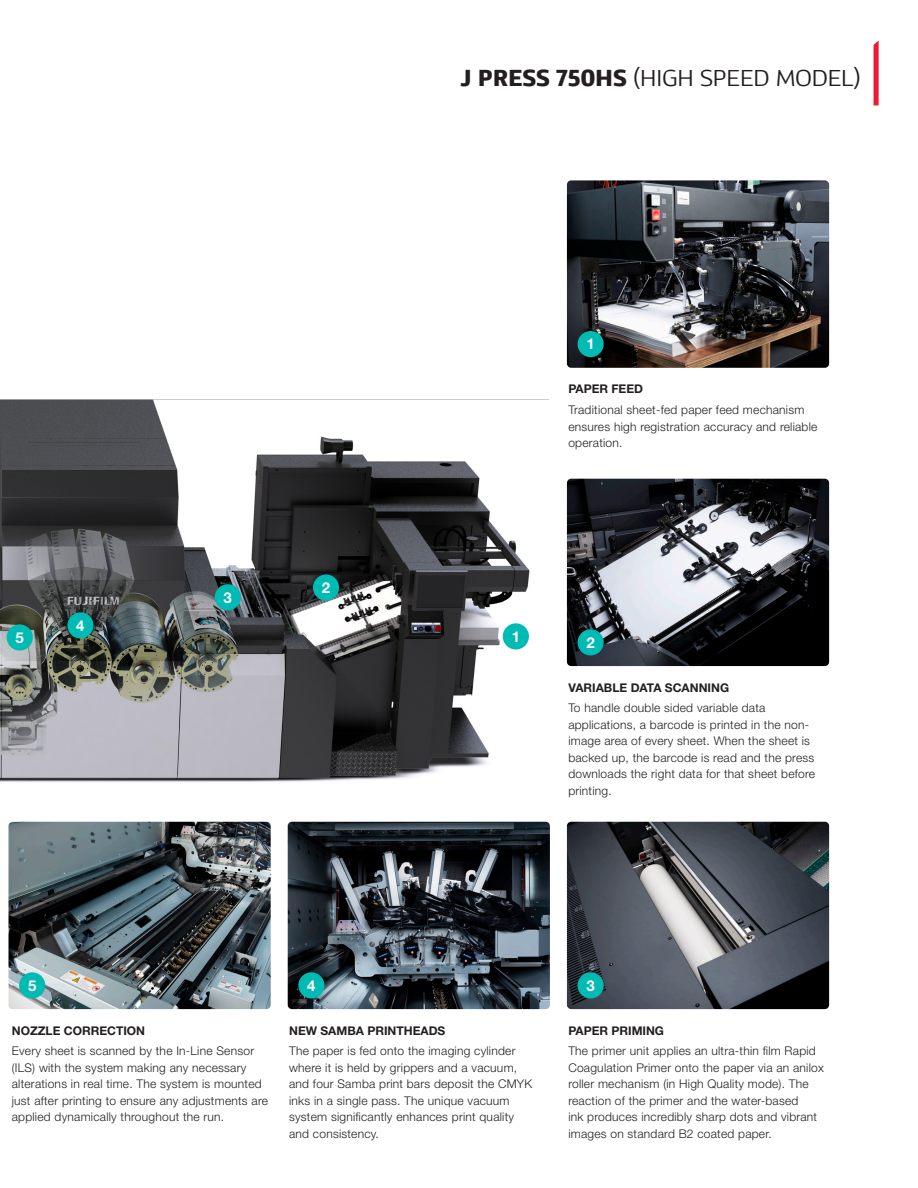
<style>
.page{position:relative;width:918px;height:1188px;background:#fff}
.page>*{position:absolute;margin:0;border:0;box-sizing:border-box;transform-origin:0 0}
.Page_-_header{font:300 22.5px "Kandin";letter-spacing:-.01em;color:#231f20}
.Engineering_-_number{font:700 15px "Helvetica Neue LT Std";color:#fff}
.Engineering_-_body_t{font:300 12px/16.5px "Helvetica Neue LT Std";letter-spacing:.02em;color:#231f20}
.Engineering_-_para_h{font:700 12px "Helvetica Neue LT Std";color:#231f20}
.s1{font-weight:800}
</style>
<div class="page">
<img style="left:0;top:399px;width:549px;height:507px">
<div style="left:503px;top:623px;width:26px;height:26px;background:#00bbb4;border-radius:50%"></div>
<div style="left:313px;top:575px;width:26px;height:26px;background:#00bbb4;border-radius:50%"></div>
<div style="left:215px;top:584px;width:26px;height:26px;background:#00bbb4;border-radius:50%"></div>
<div style="left:67px;top:612px;width:27px;height:27px;background:#00bbb4;border-radius:50%"></div>
<div style="left:7px;top:624px;width:26px;height:27px;background:#00bbb4;border-radius:50%"></div>
<img style="left:567px;top:822px;width:262px;height:187px">
<img style="left:288px;top:822px;width:262px;height:187px">
<img style="left:9px;top:822px;width:262px;height:187px">
<img style="left:567px;top:180px;width:262px;height:188px">
<img style="left:567px;top:479px;width:262px;height:187px">
<div style="left:578px;top:331px;width:26px;height:26px;background:#00bbb4;border-radius:50%"></div>
<div style="left:578px;top:629px;width:26px;height:26px;background:#00bbb4;border-radius:50%"></div>
<div style="left:578px;top:972px;width:26px;height:26px;background:#00bbb4;border-radius:50%"></div>
<div style="left:298px;top:972px;width:27px;height:26px;background:#00bbb4;border-radius:50%"></div>
<div style="left:19px;top:972px;width:26px;height:26px;background:#00bbb4;border-radius:50%"></div>
<svg style="left:874px;top:40px;width:5px;height:65px"></svg>
<p class="Page_-_header" style="left:460px;top:63px;width:402px"><span class="s1">J PRESS 750HS</span> (HIGH SPEED MODEL)</p>
<p class="Engineering_-_number" style="left:586px;top:335px;width:10px">1</p>
<p class="Engineering_-_number" style="left:16px;top:628px;width:10px">5</p>
<p class="Engineering_-_number" style="left:76px;top:616px;width:10px">4</p>
<p class="Engineering_-_number" style="left:224px;top:588px;width:10px">3</p>
<p class="Engineering_-_number" style="left:322px;top:578px;width:10px">2</p>
<p class="Engineering_-_para_h" style="left:568px;top:382px;width:76px">PAPER FEED</p>
<p class="Engineering_-_body_t" style="left:568px;top:401px;width:251px">Traditional sheet-fed paper feed mechanism ensures high registration accuracy and reliable operation.</p>
<p class="Engineering_-_number" style="left:512px;top:627px;width:10px">1</p>
<p class="Engineering_-_number" style="left:586px;top:633px;width:10px">2</p>
<p class="Engineering_-_para_h" style="left:568px;top:680px;width:162px">VARIABLE DATA SCANNING</p>
<p class="Engineering_-_body_t" style="left:568px;top:700px;width:248px">To handle double sided variable data applications, a barcode is printed in the non&shy;image area of every sheet. When the sheet is backed up, the barcode is read and the press downloads the right data for that sheet before printing.</p>
<p class="Engineering_-_number" style="left:28px;top:976px;width:10px">5</p>
<p class="Engineering_-_number" style="left:307px;top:976px;width:10px">4</p>
<p class="Engineering_-_number" style="left:586px;top:976px;width:10px">3</p>
<p class="Engineering_-_para_h" style="left:12px;top:1023px;width:135px">NOZZLE CORRECTION</p>
<p class="Engineering_-_body_t" style="left:12px;top:1043px;width:258px">Every sheet is scanned by the In-Line Sensor (ILS) with the system making any necessary alterations in real time. The system is mounted just after printing to ensure any adjustments are applied dynamically throughout the run.</p>
<p class="Engineering_-_para_h" style="left:289px;top:1023px;width:158px">NEW SAMBA PRINTHEADS</p>
<p class="Engineering_-_body_t" style="left:289px;top:1043px;width:245px">The paper is fed onto the imaging cylinder where it is held by grippers and a vacuum, and four Samba print bars deposit the CMYK inks in a single pass. The unique vacuum system significantly enhances print quality and consistency.</p>
<p class="Engineering_-_para_h" style="left:568px;top:1023px;width:97px">PAPER PRIMING</p>
<p class="Engineering_-_body_t" style="left:568px;top:1043px;width:257px">The primer unit applies an ultra-thin film Rapid Coagulation Primer onto the paper via an anilox roller mechanism (in High Quality mode). The reaction of the primer and the water-based<br>ink produces incredibly sharp dots and vibrant images on standard B2 coated paper.</p>
</div>
